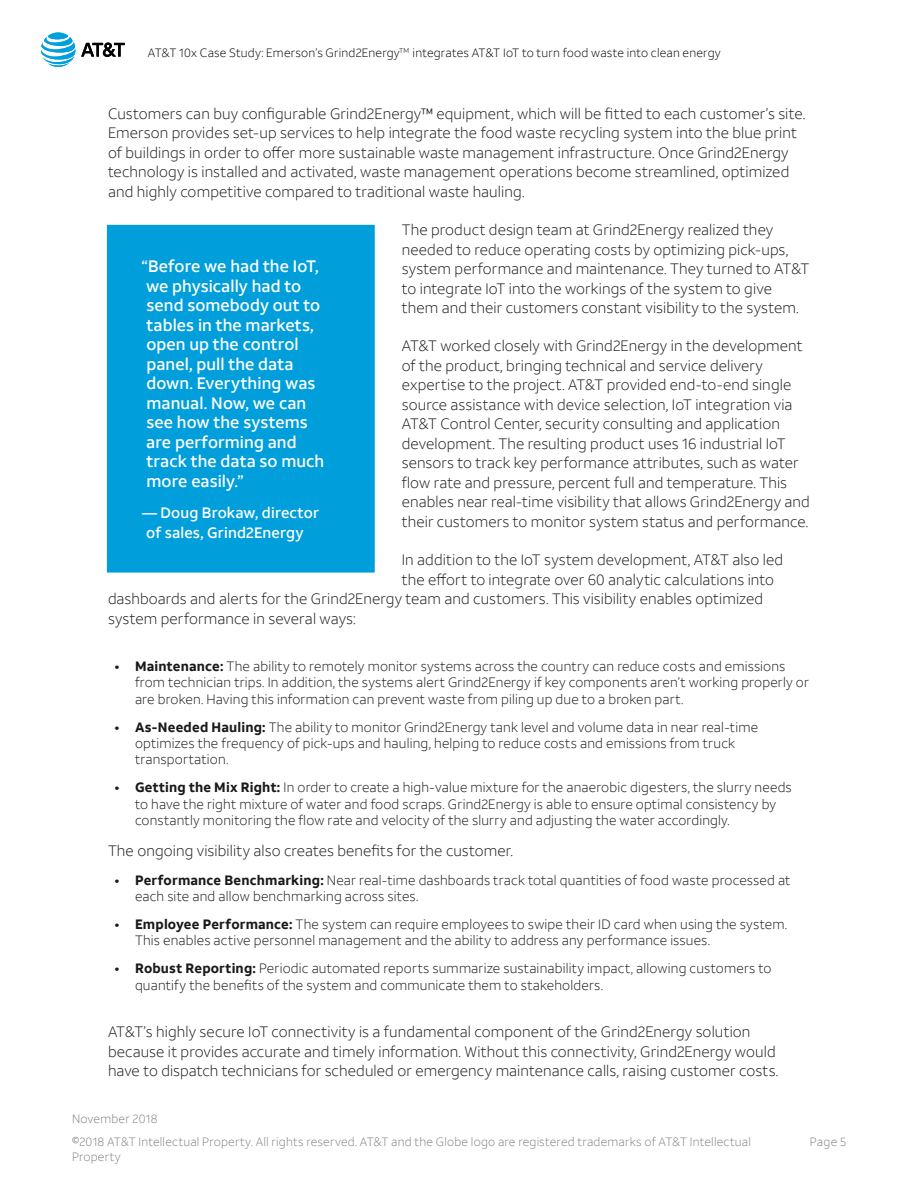
<style>
.page{position:relative;width:918px;height:1188px;background:#fff}
.page>*{position:absolute;margin:0;border:0;box-sizing:border-box;transform-origin:0 0}
.t1{font:500 16.5px/19.5px "ATT Aleck Sans";letter-spacing:.005em;color:#fff}
.t2{font:300 15px/19.5px "ATT Aleck Sans";letter-spacing:.01em;color:#191919}
.t3{font:500 15px/19.5px "ATT Aleck Sans";letter-spacing:.01em;color:#fff}
.t4{font:300 13.5px/16.2px "ATT Aleck Sans";letter-spacing:.015em;color:#191919}
.t5{font:300 12px "ATT Aleck Sans";letter-spacing:.02em;color:#808080}
.t6{font:300 12px "ATT Aleck Sans";letter-spacing:.015em;color:#000}
.s1{font-weight:700}
</style>
<div class="page">
<svg style="left:81px;top:43px;width:44px;height:14px"></svg>
<svg style="left:41px;top:33px;width:34px;height:34px"></svg>
<div style="left:113px;top:231px;width:256px;height:336px;background:#009fdb"></div>
<div style="left:107px;top:225px;width:268px;height:348px;border:12px solid #009fdb"></div>
<p class="t6" style="left:148px;top:45px;width:574px">AT&amp;T 10x Case Study: Emerson’s Grind2Energy<sup>TM</sup> integrates AT&amp;T IoT to turn food waste into clean energy</p>
<p class="t2" style="left:108px;top:104px;width:699px">Customers can buy configurable Grind2Energy™ equipment, which will be fitted to each customer’s site.<br>Emerson provides set-up services to help integrate the food waste recycling system into the blue print of buildings in order to offer more sustainable waste management infrastructure. Once Grind2Energy technology is installed and activated, waste management operations become streamlined, optimized and highly competitive compared to traditional waste hauling.</p>
<p class="t2" style="left:402px;top:220px;width:409px">The product design team at Grind2Energy realized they needed to reduce operating costs by optimizing pick-ups, system performance and maintenance. They turned to AT&amp;T to integrate IoT into the workings of the system to give them and their customers constant visibility to the system.</p>
<p class="t2" style="left:402px;top:336px;width:410px">AT&amp;T worked closely with Grind2Energy in the development of the product, bringing technical and service delivery expertise to the project. AT&amp;T provided end-to-end single source assistance with device selection, IoT integration via AT&amp;T Control Center, security consulting and application development. The resulting product uses 16 industrial IoT sensors to track key performance attributes, such as water flow rate and pressure, percent full and temperature. This enables near real-time visibility that allows Grind2Energy and their customers to monitor system status and performance.</p>
<p class="t2" style="left:402px;top:550px;width:383px">In addition to the IoT system development, AT&amp;T also led</p>
<p class="t2" style="left:402px;top:569px;width:374px">the effort to integrate over 60 analytic calculations into</p>
<p class="t2" style="left:108px;top:589px;width:657px">dashboards and alerts for the Grind2Energy team and customers. This visibility enables optimized</p>
<p class="t2" style="left:108px;top:608px;width:249px">system performance in several ways:</p>
<p class="t4" style="left:135px;top:658px;width:676px;text-indent:-20px"><span class="s1">• Maintenance:</span> The ability to remotely monitor systems across the country can reduce costs and emissions from technician trips. In addition, the systems alert Grind2Energy if key components aren’t working properly or are broken. Having this information can prevent waste from piling up due to a broken part.</p>
<p class="t4" style="left:135px;top:719px;width:625px;text-indent:-20px"><span class="s1">• As-Needed Hauling:</span> The ability to monitor Grind2Energy tank level and volume data in near real-time optimizes the frequency of pick-ups and hauling, helping to reduce costs and emissions from truck transportation.</p>
<p class="t4" style="left:135px;top:780px;width:658px;text-indent:-20px"><span class="s1">• Getting the Mix Right:</span> In order to create a high-value mixture for the anaerobic digesters, the slurry needs to have the right mixture of water and food scraps. Grind2Energy is able to ensure optimal consistency by constantly monitoring the flow rate and velocity of the slurry and adjusting the water accordingly.</p>
<p class="t2" style="left:108px;top:841px;width:407px">The ongoing visibility also creates benefits for the customer.</p>
<p class="t4" style="left:135px;top:872px;width:657px;text-indent:-20px"><span class="s1">• Performance Benchmarking:</span> Near real-time dashboards track total quantities of food waste processed at each site and allow benchmarking across sites.</p>
<p class="t4" style="left:135px;top:916px;width:654px;text-indent:-20px"><span class="s1">• Employee Performance:</span> The system can require employees to swipe their ID card when using the system.<br>This enables active personnel management and the ability to address any performance issues.</p>
<p class="t4" style="left:135px;top:960px;width:638px;text-indent:-20px"><span class="s1">• Robust Reporting:</span> Periodic automated reports summarize sustainability impact, allowing customers to quantify the benefits of the system and communicate them to stakeholders.</p>
<p class="t2" style="left:108px;top:1022px;width:672px">AT&amp;T’s highly secure IoT connectivity is a fundamental component of the Grind2Energy solution because it provides accurate and timely information. Without this connectivity, Grind2Energy would have to dispatch technicians for scheduled or emergency maintenance calls, raising customer costs.</p>
<p class="t1" style="left:141px;top:257px;width:185px">“Before we had the IoT, we physically had to send somebody out to tables in the markets, open up the control panel, pull the data down. Everything was manual. Now, we can see how the systems are performing and track the data so much more easily.”</p>
<p class="t3" style="left:142px;top:503px;width:179px">— Doug Brokaw, director of sales, Grind2Energy</p>
<p class="t5" style="left:72px;top:1112px;width:87px">November 2018</p>
<p class="t5" style="left:72px;top:1135px;width:680px">©2018 AT&amp;T Intellectual Property. All rights reserved. AT&amp;T and the Globe logo are registered trademarks of AT&amp;T Intellectual</p>
<p class="t5" style="left:810px;top:1135px;width:38px">Page 5</p>
<p class="t5" style="left:72px;top:1149px;width:50px">Property</p>
</div>
